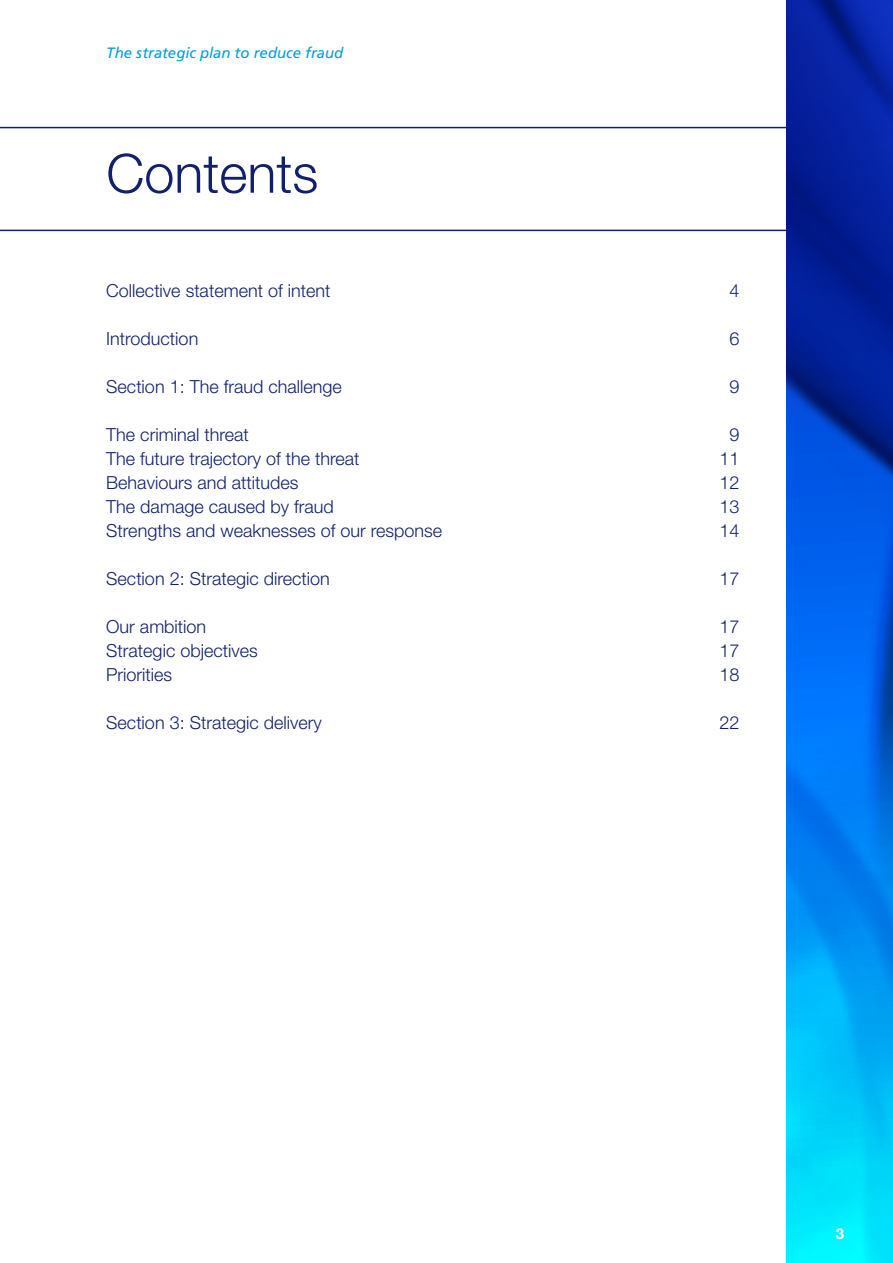
<style>
.page{position:relative;width:893px;height:1263px;background:#fff}
.page>*{position:absolute;margin:0;border:0;box-sizing:border-box;transform-origin:0 0}
.t1{font:300 54px "Helvetica Neue LT Pro";color:#10206b}
.t2{font:300 18px "Helvetica Neue LT Pro";color:#10206b}
.t3{font:italic 15px "Frutiger";color:#009ee0}
.t4{font:700 15px "Helvetica Neue LT Pro";color:#fff}
</style>
<div class="page">
<img style="left:787px;top:0;width:106px;height:1263px">
<hr style="left:0;top:127px;width:787px;height:1px;background:#10206b">
<hr style="left:0;top:230px;width:787px;height:1px;background:#10206b">
<p class="t3" style="left:106px;top:44px;width:238px">The strategic plan to reduce fraud</p>
<h1 class="t1" style="left:106px;top:140px;width:214px">Contents</h1>
<p class="t2" style="left:106px;top:280px;width:226px">Collective statement of intent</p>
<p class="t2" style="left:729px;top:280px;width:12px">4</p>
<p class="t2" style="left:106px;top:328px;width:94px">Introduction</p>
<p class="t2" style="left:729px;top:328px;width:12px">6</p>
<p class="t2" style="left:106px;top:376px;width:237px">Section 1: The fraud challenge</p>
<p class="t2" style="left:729px;top:376px;width:12px">9</p>
<p class="t2" style="left:106px;top:424px;width:144px">The criminal threat</p>
<p class="t2" style="left:729px;top:424px;width:12px">9</p>
<p class="t2" style="left:106px;top:448px;width:255px">The future trajectory of the threat</p>
<p class="t2" style="left:719px;top:448px;width:22px">11</p>
<p class="t2" style="left:106px;top:472px;width:194px">Behaviours and attitudes</p>
<p class="t2" style="left:719px;top:472px;width:22px">12</p>
<p class="t2" style="left:106px;top:496px;width:229px">The damage caused by fraud</p>
<p class="t2" style="left:719px;top:496px;width:22px">13</p>
<p class="t2" style="left:106px;top:520px;width:337px">Strengths and weaknesses of our response</p>
<p class="t2" style="left:719px;top:520px;width:22px">14</p>
<p class="t2" style="left:106px;top:568px;width:225px">Section 2: Strategic direction</p>
<p class="t2" style="left:719px;top:568px;width:22px">17</p>
<p class="t2" style="left:106px;top:616px;width:102px">Our ambition</p>
<p class="t2" style="left:719px;top:616px;width:22px">17</p>
<p class="t2" style="left:106px;top:640px;width:153px">Strategic objectives</p>
<p class="t2" style="left:719px;top:640px;width:22px">17</p>
<p class="t2" style="left:106px;top:664px;width:68px">Priorities</p>
<p class="t2" style="left:719px;top:664px;width:22px">18</p>
<p class="t2" style="left:106px;top:712px;width:217px">Section 3: Strategic delivery</p>
<p class="t2" style="left:719px;top:712px;width:22px">22</p>
<p class="t4" style="left:836px;top:1224px;width:10px">3</p>
</div>
